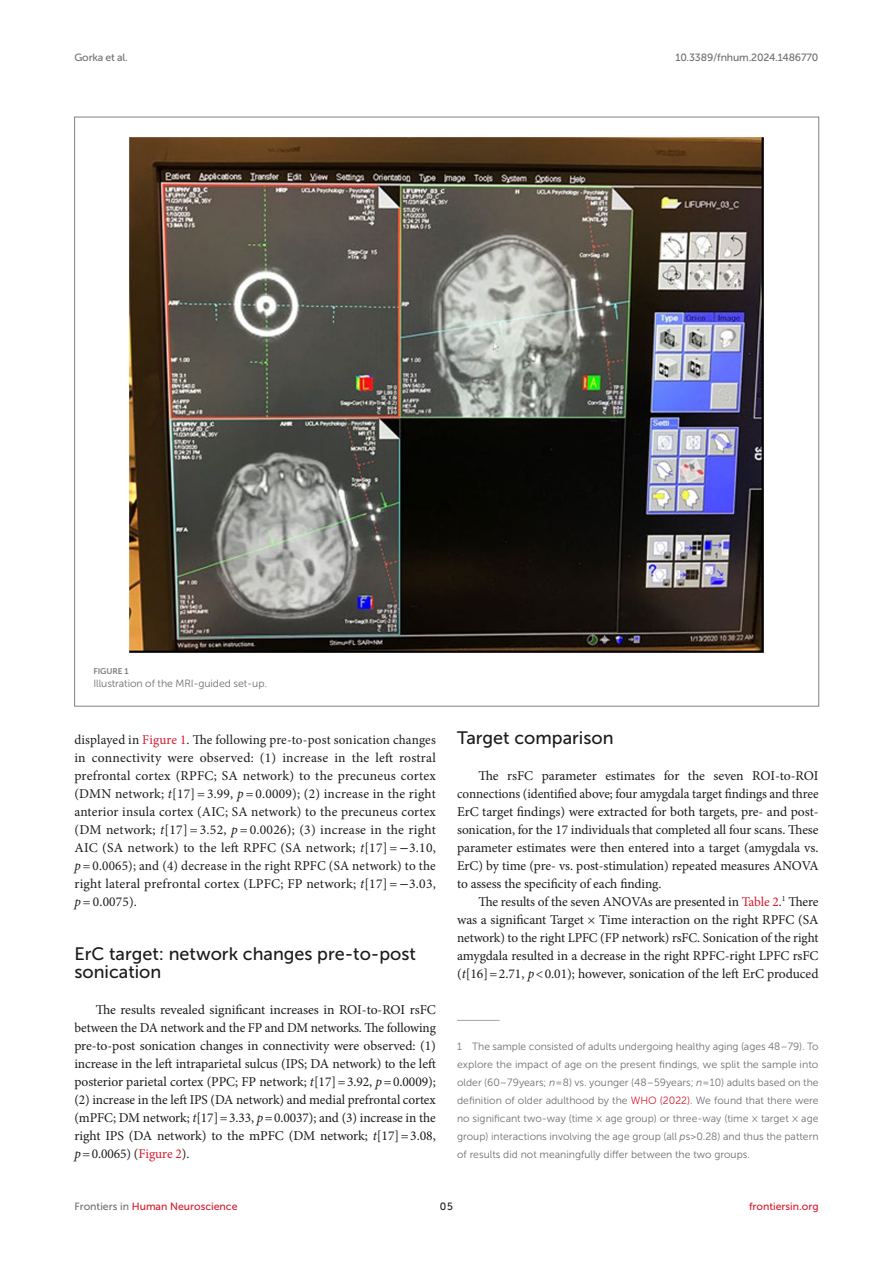
<style>
.page{position:relative;width:893px;height:1263px;background:#fff}
.page>*{position:absolute;margin:0;border:0;box-sizing:border-box;transform-origin:0 0}
.HEAD_2{font:18px/18px "Museo Sans 500";color:#1b1c1b}
.TEXT{font:13.5px/18px "Minion Pro";letter-spacing:-.005em;color:#1b1c1b;text-align:justify}
.FOOTNOTE{font:10.5px/18px "Museo Sans 300";color:#706f70;text-align:justify}
.t1{font:10.5px "Museo Sans 500";color:#d51a2c}
.t2{font:10.5px "Museo Sans 500";letter-spacing:-.015em;color:#706f70}
.FIG_LEG{font:10.5px "Museo Sans 300";letter-spacing:-.01em;color:#706f70}
.t3{font:10.5px "Museo Sans 500";color:#1b1c1b}
.FIG_HD{font:8.25px "Museo Sans 700";letter-spacing:-.01em;color:#7e7f7f}
.s1{color:#d51a2c}
.s2{font-style:italic}
.s3{font-family:"STIX General"}
.s4{color:#706f70}
</style>
<div class="page">
<hr style="left:457px;top:1020px;width:43px;height:1px;background:#a2a3a3">
<img style="left:129px;top:137px;width:635px;height:516px">
<p class="t2" style="left:74px;top:51px;width:55px">Gorka et al.</p>
<p class="t2" style="left:675px;top:51px;width:145px">10.3389/fnhum.2024.1486770</p>
<p class="FIG_HD" style="left:94px;top:666px;width:37px">FIGURE 1</p>
<p class="FIG_LEG" style="left:94px;top:678px;width:175px">Illustration of the MRI-guided set-up.</p>
<p class="TEXT" style="left:74px;top:731px;width:363px">displayed in <span class="s1">Figure 1</span>. The following pre-to-post sonication changes in connectivity were observed: (1) increase in the left rostral prefrontal cortex (RPFC; SA network) to the precuneus cortex (DMN network; <span class="s2">t</span>[17] = 3.99, <span class="s2">p</span> = 0.0009); (2) increase in the right anterior insula cortex (AIC; SA network) to the precuneus cortex (DM network; <span class="s2">t</span>[17] = 3.52, <span class="s2">p</span> = 0.0026); (3) increase in the right AIC (SA network) to the left RPFC (SA network; <span class="s2">t</span>[17] =<span class="s3">−</span>3.10, <span class="s2">p</span> = 0.0065); and (4) decrease in the right RPFC (SA network) to the right lateral prefrontal cortex (LPFC; FP network; <span class="s2">t</span>[17] =<span class="s3">−</span>3.03, <span class="s2">p</span> = 0.0075).</p>
<p class="HEAD_2" style="left:74px;top:945px;width:343px">ErC target: network changes pre-to-post sonication</p>
<p class="TEXT" style="left:74px;top:1001px;width:363px;text-indent:21px">The results revealed significant increases in ROI-to-ROI rsFC between the DA network and the FP and DM networks. The following pre-to-post sonication changes in connectivity were observed: (1) increase in the left intraparietal sulcus (IPS; DA network) to the left posterior parietal cortex (PPC; FP network; <span class="s2">t</span>[17]=3.92, <span class="s2">p</span>=0.0009); (2) increase in the left IPS (DA network) and medial prefrontal cortex (mPFC; DM network; <span class="s2">t</span>[17]=3.33, <span class="s2">p</span>=0.0037); and (3) increase in the right IPS (DA network) to the mPFC (DM network; <span class="s2">t</span>[17]=3.08, <span class="s2">p</span>=0.0065) (<span class="s1">Figure 2</span>).</p>
<p class="HEAD_2" style="left:457px;top:729px;width:158px">Target comparison</p>
<p class="TEXT" style="left:457px;top:767px;width:363px;text-indent:21px">The rsFC parameter estimates for the seven ROI-to-ROI connections (identified above; four amygdala target findings and three ErC target findings) were extracted for both targets, pre- and post&shy;sonication, for the 17 individuals that completed all four scans. These parameter estimates were then entered into a target (amygdala vs.<br>ErC) by time (pre- vs. post-stimulation) repeated measures ANOVA to assess the specificity of each finding.</p>
<p class="TEXT" style="left:457px;top:893px;width:363px;text-indent:21px">The results of the seven ANOVAs are presented in <span class="s1">Table 2</span>.<sup>1</sup> There was a significant Target × Time interaction on the right RPFC (SA network) to the right LPFC (FP network) rsFC. Sonication of the right amygdala resulted in a decrease in the right RPFC-right LPFC rsFC (<span class="s2">t</span>[16]=2.71, <span class="s2">p</span>&lt;0.01); however, sonication of the left ErC produced</p>
<p class="FOOTNOTE" style="left:457px;top:1037px;width:363px">1 The sample consisted of adults undergoing healthy aging (ages 48–79). To explore the impact of age on the present findings, we split the sample into older (60–79 years; <span class="s2">n =</span> 8) vs. younger (48–59 years; <span class="s2">n =</span> 10) adults based on the definition of older adulthood by the <span class="s1">WHO (2022)</span>. We found that there were no significant two-way (time × age group) or three-way (time × target × age group) interactions involving the age group (all <span class="s2">p</span>s &gt; 0.28) and thus the pattern of results did not meaningfully differ between the two groups.</p>
<p class="t1" style="left:74px;top:1200px;width:165px"><span class="s4">Frontiers in</span> Human Neuroscience</p>
<p class="t3" style="left:440px;top:1200px;width:14px">05</p>
<p class="t1" style="left:749px;top:1200px;width:71px">frontiersin.org</p>
</div>
